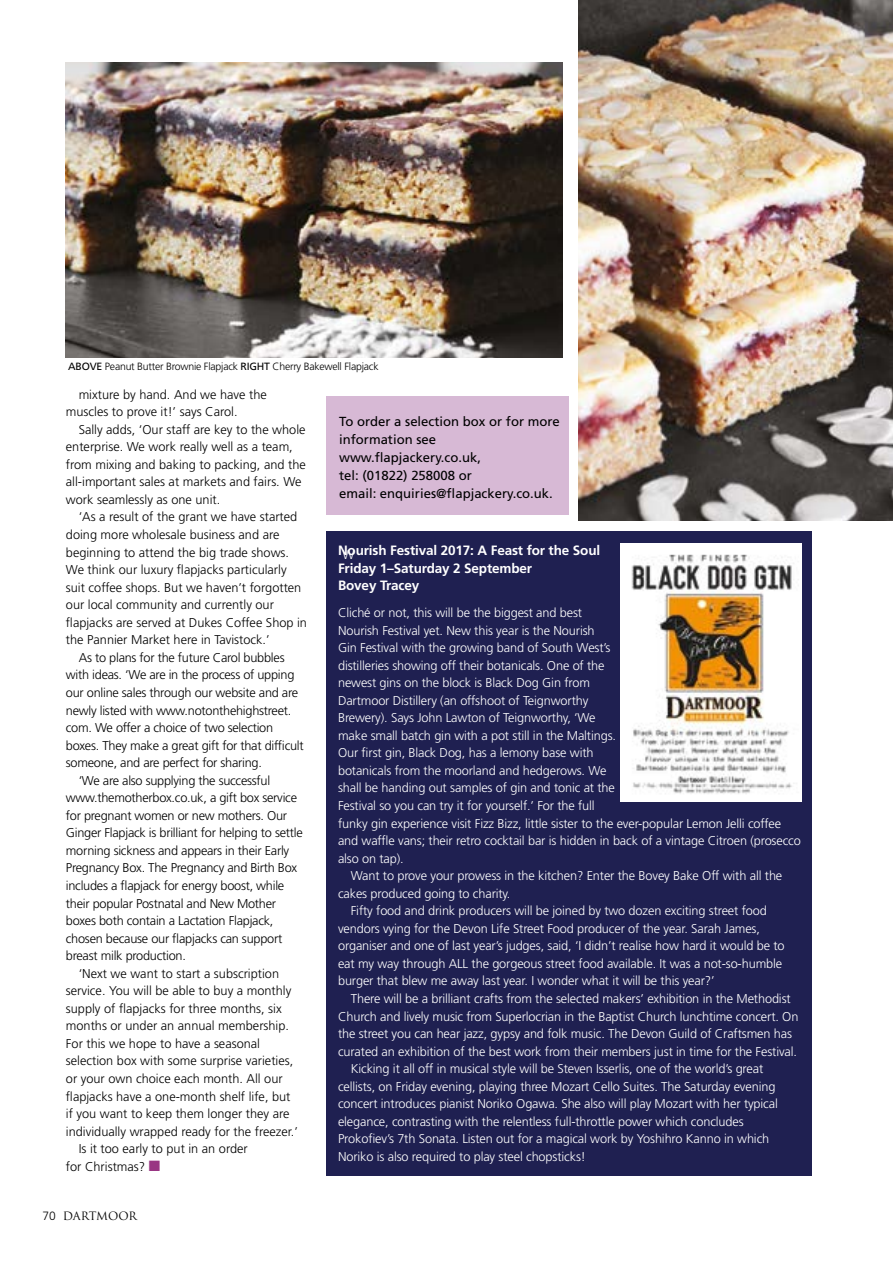
<style>
.page{position:relative;width:893px;height:1263px;background:#fff}
.page>*{position:absolute;margin:0;border:0;box-sizing:border-box;transform-origin:0 0}
.t1{font:700 13.5px/17.5px "Frutiger LT Std";letter-spacing:-.01em;color:#fff}
.t2{font:13.2px/18px "Frutiger LT Std";color:#000}
.t3{font:300 12.75px/17.5px "Frutiger LT Std";letter-spacing:-.01em;color:#fff}
.t4{font:300 12.75px/17.5px "Frutiger LT Std";color:#000}
.t5{font:300 12.75px "Frutiger LT Std";letter-spacing:-.02em;color:#000}
.t6{font:11.25px "Trajan Pro";letter-spacing:-.01em;color:#000}
.t7{font:300 10.5px "Frutiger LT Std";letter-spacing:-.02em;color:#000}
.s1{font-weight:400}
.s2{color:#993683}
.s3{font-family:"Frutiger LT Std";font-weight:300;font-size:12px}
</style>
<div class="page">
<div style="left:326px;top:396px;width:243px;height:118px;background:#d7b9d5"></div>
<div style="left:326px;top:531px;width:486px;height:645px;background:#1f2051"></div>
<img style="left:66px;top:63px;width:496px;height:294px">
<img style="left:578px;top:0;width:315px;height:521px">
<img style="left:620px;top:543px;width:182px;height:258px">
<p class="t7" style="left:68px;top:361px;width:312px"><span class="s1">ABOVE</span> Peanut Butter Brownie Flapjack <span class="s1">RIGHT</span> Cherry Bakewell Flapjack</p>
<p class="t4" style="left:66px;top:386px;width:202px;text-indent:13px">mixture by hand. And we have the muscles to prove it!’ says Carol.</p>
<p class="t4" style="left:66px;top:421px;width:241px;text-indent:13px">Sally adds, ‘Our staff are key to the whole enterprise. We work really well as a team, from mixing and baking to packing, and the all-important sales at markets and fairs. We work seamlessly as one unit.</p>
<p class="t4" style="left:79px;top:508px;width:220px">‘As a result of the grant we have started</p>
<p class="t4" style="left:66px;top:526px;width:215px">doing more wholesale business and are</p>
<p class="t4" style="left:66px;top:544px;width:225px">beginning to attend the big trade shows.</p>
<p class="t4" style="left:66px;top:561px;width:222px">We think our luxury flapjacks particularly</p>
<p class="t4" style="left:66px;top:579px;width:237px">suit coffee shops. But we haven’t forgotten</p>
<p class="t4" style="left:66px;top:596px;width:210px">our local community and currently our</p>
<p class="t4" style="left:66px;top:614px;width:243px">flapjacks are served at Dukes Coffee Shop in</p>
<p class="t4" style="left:66px;top:631px;width:205px">the Pannier Market here in Tavistock.’</p>
<p class="t5" style="left:79px;top:650px;width:207px">As to plans for the future Carol bubbles</p>
<p class="t5" style="left:66px;top:668px;width:230px">with ideas. ‘We are in the process of upping</p>
<p class="t5" style="left:66px;top:685px;width:234px">our online sales through our website and are</p>
<p class="t5" style="left:66px;top:703px;width:227px">newly listed with www.notonthehighstreet.</p>
<p class="t5" style="left:66px;top:720px;width:209px">com. We offer a choice of two selection</p>
<p class="t5" style="left:66px;top:738px;width:239px">boxes. They make a great gift for that difficult</p>
<p class="t5" style="left:66px;top:755px;width:198px">someone, and are perfect for sharing.</p>
<p class="t5" style="left:79px;top:773px;width:193px">‘We are also supplying the successful</p>
<p class="t5" style="left:66px;top:791px;width:233px">www.themotherbox.co.uk, a gift box service</p>
<p class="t5" style="left:66px;top:808px;width:223px">for pregnant women or new mothers. Our</p>
<p class="t5" style="left:66px;top:826px;width:238px">Ginger Flapjack is brilliant for helping to settle</p>
<p class="t5" style="left:66px;top:843px;width:225px">morning sickness and appears in their Early</p>
<p class="t5" style="left:66px;top:861px;width:233px">Pregnancy Box. The Pregnancy and Birth Box</p>
<p class="t5" style="left:66px;top:878px;width:220px">includes a flapjack for energy boost, while</p>
<p class="t5" style="left:66px;top:896px;width:212px">their popular Postnatal and New Mother</p>
<p class="t5" style="left:66px;top:913px;width:209px">boxes both contain a Lactation Flapjack,</p>
<p class="t5" style="left:66px;top:931px;width:218px">chosen because our flapjacks can support</p>
<p class="t5" style="left:66px;top:948px;width:122px">breast milk production.</p>
<p class="t4" style="left:79px;top:965px;width:202px">‘Next we want to start a subscription</p>
<p class="t4" style="left:66px;top:982px;width:227px">service. You will be able to buy a monthly</p>
<p class="t4" style="left:66px;top:1000px;width:217px">supply of flapjacks for three months, six</p>
<p class="t4" style="left:66px;top:1017px;width:225px">months or under an annual membership.</p>
<p class="t4" style="left:66px;top:1035px;width:196px">For this we hope to have a seasonal</p>
<p class="t4" style="left:66px;top:1052px;width:229px">selection box with some surprise varieties,</p>
<p class="t4" style="left:66px;top:1070px;width:218px">or your own choice each month. All our</p>
<p class="t4" style="left:66px;top:1087px;width:226px">flapjacks have a one-month shelf life, but</p>
<p class="t4" style="left:66px;top:1105px;width:225px">if you want to keep them longer they are</p>
<p class="t4" style="left:66px;top:1122px;width:234px">individually wrapped ready for the freezer.’</p>
<p class="t4" style="left:79px;top:1140px;width:171px">Is it too early to put in an order</p>
<p class="t4" style="left:66px;top:1158px;width:96px">for Christmas? <span class="s2">■</span></p>
<p class="t6" style="left:43px;top:1209px;width:96px"><span class="s3">70</span> DARTMOOR</p>
<p class="t2" style="left:339px;top:412px;width:222px">To order a selection box or for more information see www.flapjackery.co.uk,<br>tel: (01822) 258008 or<br>email: enquiries@flapjackery.co.uk.</p>
<p class="t1" style="left:338px;top:542px;width:264px">Nourish Festival 2017: A Feast for the Soul</p>
<p class="t3" style="left:343px;top:546px;width:14px">W</p>
<p class="t1" style="left:338px;top:559px;width:196px">Friday 1–Saturday 2 September<br>Bovey Tracey</p>
<p class="t3" style="left:338px;top:604px;width:464px">Cliché or not, this will be the biggest and best<br>Nourish Festival yet. New this year is the Nourish<br>Gin Festival with the growing band of South West’s<br>distilleries showing off their botanicals. One of the<br>newest gins on the block is Black Dog Gin from<br>Dartmoor Distillery (an offshoot of Teignworthy<br>Brewery). Says John Lawton of Teignworthy, ‘We<br>make small batch gin with a pot still in the Maltings.<br>Our first gin, Black Dog, has a lemony base with<br>botanicals from the moorland and hedgerows. We<br>shall be handing out samples of gin and tonic at the<br>Festival so you can try it for yourself.’ For the full<br>funky gin experience visit Fizz Bizz, little sister to the ever-popular Lemon Jelli coffee and waffle vans; their retro cocktail bar is hidden in back of a vintage Citroen (prosecco also on tap).</p>
<p class="t3" style="left:338px;top:867px;width:446px;text-indent:13px">Want to prove your prowess in the kitchen? Enter the Bovey Bake Off with all the cakes produced going to charity.</p>
<p class="t3" style="left:338px;top:902px;width:448px;text-indent:13px">Fifty food and drink producers will be joined by two dozen exciting street food vendors vying for the Devon Life Street Food producer of the year. Sarah James, organiser and one of last year’s judges, said, ‘I didn’t realise how hard it would be to eat my way through ALL the gorgeous street food available. It was a not-so-humble burger that blew me away last year. I wonder what it will be this year?’</p>
<p class="t3" style="left:351px;top:990px;width:441px">There will be a brilliant crafts from the selected makers’ exhibition in the Methodist</p>
<p class="t3" style="left:338px;top:1007px;width:462px">Church and lively music from Superlocrian in the Baptist Church lunchtime concert. On</p>
<p class="t3" style="left:338px;top:1025px;width:455px">the street you can hear jazz, gypsy and folk music. The Devon Guild of Craftsmen has</p>
<p class="t3" style="left:338px;top:1042px;width:461px">curated an exhibition of the best work from their members just in time for the Festival.</p>
<p class="t3" style="left:351px;top:1060px;width:414px">Kicking it all off in musical style will be Steven Isserlis, one of the world’s great</p>
<p class="t3" style="left:338px;top:1078px;width:439px">cellists, on Friday evening, playing three Mozart Cello Suites. The Saturday evening</p>
<p class="t3" style="left:338px;top:1095px;width:441px">concert introduces pianist Noriko Ogawa. She also will play Mozart with her typical</p>
<p class="t3" style="left:338px;top:1113px;width:407px">elegance, contrasting with the relentless full-throttle power which concludes</p>
<p class="t3" style="left:338px;top:1130px;width:433px">Prokofiev’s 7th Sonata. Listen out for a magical work by Yoshihro Kanno in which</p>
<p class="t3" style="left:338px;top:1148px;width:249px">Noriko is also required to play steel chopsticks!</p>
</div>
